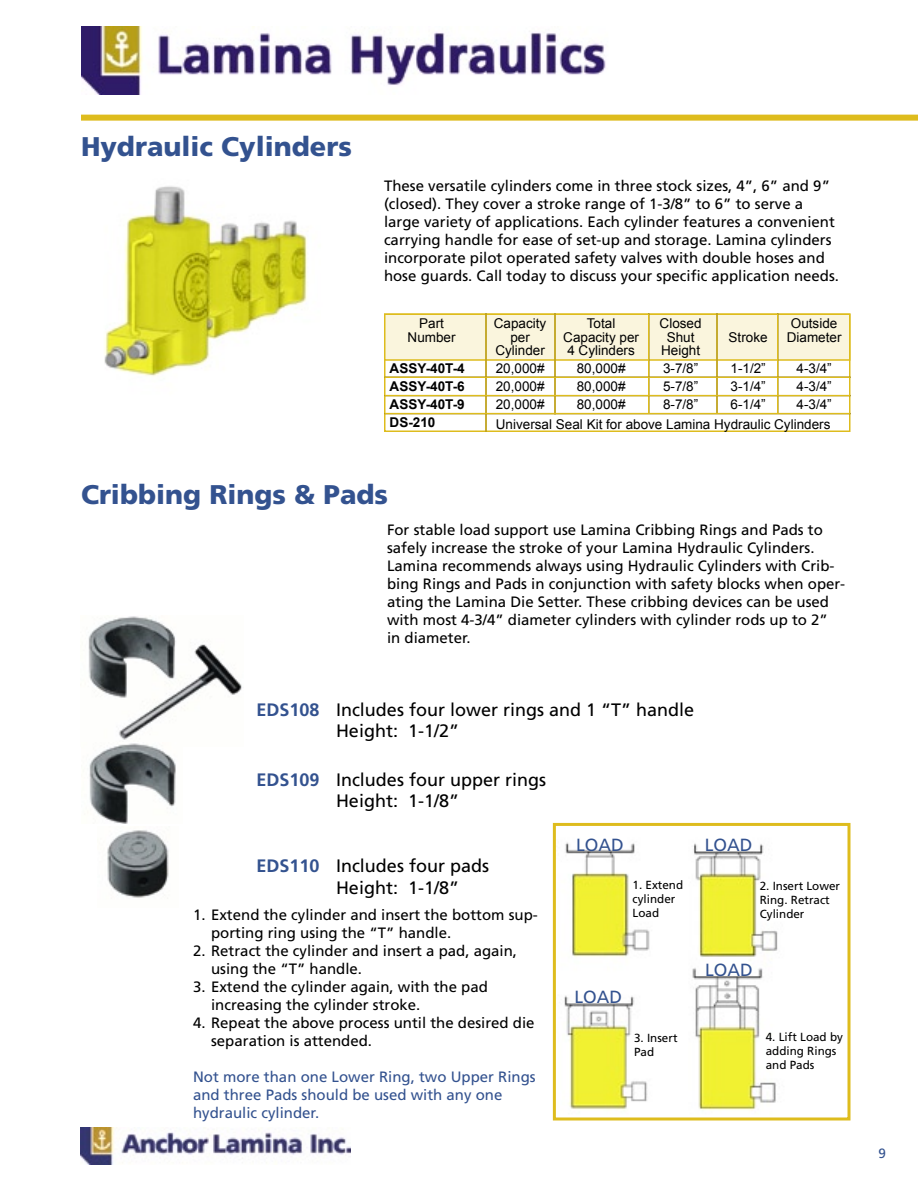
<style>
.page{position:relative;width:918px;height:1188px;background:#fff}
.page>*{position:absolute;margin:0;border:0;box-sizing:border-box;transform-origin:0 0}
.t1{font:900 27px "Frutiger";color:#33528f}
.t2{font:18px/21.6px "Frutiger";color:#000}
.t3{font:17.55px "Frutiger";color:#33528f}
.t4{font:15px/18px "Frutiger";color:#000}
.t5{font:15px/18px "Frutiger";color:#33528f}
.t6{font:13.5px "Arial";color:#000}
.t7{font:700 13.5px "Arial";color:#000}
.t8{font:13.5px "Frutiger";color:#33528f}
.t9{font:11.7px/14.1px "Frutiger";color:#000}
.s1{font-weight:700;color:#33528f}
</style>
<div class="page">
<img style="left:81px;top:27px;width:525px;height:67px">
<div style="left:81px;top:115px;width:837px;height:6px;background:#debc1d"></div>
<img style="left:81px;top:1128px;width:270px;height:36px">
<div style="left:553px;top:823px;width:297px;height:297px;border:3px solid #debc1d"></div>
<img style="left:104px;top:186px;width:204px;height:191px">
<div style="left:384px;top:314px;width:466px;height:118px;border:2px solid #debc1d"></div>
<div style="left:385px;top:314px;width:465px;height:46px;background:#faf5dd"></div>
<div style="left:384px;top:314px;width:466px;height:47px;border:2px solid #debc1d"></div>
<hr style="left:485px;top:314px;width:2px;height:118px;background:#debc1d">
<hr style="left:554px;top:314px;width:2px;height:100px;background:#debc1d">
<hr style="left:648px;top:314px;width:2px;height:99px;background:#debc1d">
<hr style="left:716px;top:314px;width:2px;height:99px;background:#debc1d">
<hr style="left:777px;top:314px;width:1px;height:99px;background:#debc1d">
<hr style="left:385px;top:376px;width:465px;height:2px;background:#debc1d">
<hr style="left:385px;top:395px;width:465px;height:1px;background:#debc1d">
<hr style="left:385px;top:413px;width:465px;height:1px;background:#debc1d">
<img style="left:88px;top:616px;width:154px;height:124px">
<img style="left:89px;top:743px;width:87px;height:80px">
<img style="left:107px;top:830px;width:62px;height:68px">
<img style="left:564px;top:842px;width:214px;height:269px">
<h1 class="t1" style="left:81px;top:131px;width:272px">Hydraulic Cylinders</h1>
<p class="t4" style="left:384px;top:177px;width:457px">These versatile cylinders come in three stock sizes, 4”, 6” and 9” (closed). They cover a stroke range of 1-3/8” to 6” to serve a large variety of applications. Each cylinder features a convenient carrying handle for ease of set-up and storage. Lamina cylinders incorporate pilot operated safety valves with double hoses and hose guards. Call today to discuss your specific application needs.</p>
<p class="t6" style="left:419px;top:314px;width:26px">Part</p>
<p class="t6" style="left:494px;top:314px;width:54px">Capacity</p>
<p class="t6" style="left:587px;top:314px;width:30px">Total</p>
<p class="t6" style="left:660px;top:314px;width:44px">Closed</p>
<p class="t6" style="left:791px;top:314px;width:48px">Outside</p>
<p class="t6" style="left:408px;top:328px;width:50px">Number</p>
<p class="t6" style="left:510px;top:328px;width:21px">per</p>
<p class="t6" style="left:563px;top:328px;width:77px">Capacity per</p>
<p class="t6" style="left:667px;top:328px;width:29px">Shut</p>
<p class="t6" style="left:729px;top:328px;width:41px">Stroke</p>
<p class="t6" style="left:787px;top:328px;width:56px">Diameter</p>
<p class="t6" style="left:495px;top:341px;width:51px">Cylinder</p>
<p class="t6" style="left:567px;top:341px;width:69px">4 Cylinders</p>
<p class="t6" style="left:661px;top:341px;width:41px">Height</p>
<p class="t7" style="left:390px;top:359px;width:77px">ASSY-40T-4</p>
<p class="t6" style="left:496px;top:359px;width:50px">20,000#</p>
<p class="t6" style="left:577px;top:359px;width:50px">80,000#</p>
<p class="t6" style="left:663px;top:359px;width:37px">3-7/8”</p>
<p class="t6" style="left:731px;top:359px;width:37px">1-1/2”</p>
<p class="t6" style="left:797px;top:359px;width:37px">4-3/4”</p>
<p class="t7" style="left:390px;top:377px;width:77px">ASSY-40T-6</p>
<p class="t6" style="left:496px;top:377px;width:50px">20,000#</p>
<p class="t6" style="left:577px;top:377px;width:50px">80,000#</p>
<p class="t6" style="left:663px;top:377px;width:37px">5-7/8”</p>
<p class="t6" style="left:731px;top:377px;width:37px">3-1/4”</p>
<p class="t6" style="left:797px;top:377px;width:37px">4-3/4”</p>
<p class="t7" style="left:390px;top:395px;width:77px">ASSY-40T-9</p>
<p class="t6" style="left:496px;top:395px;width:50px">20,000#</p>
<p class="t6" style="left:577px;top:395px;width:50px">80,000#</p>
<p class="t6" style="left:663px;top:395px;width:37px">8-7/8”</p>
<p class="t6" style="left:731px;top:395px;width:37px">6-1/4”</p>
<p class="t6" style="left:797px;top:395px;width:37px">4-3/4”</p>
<p class="t7" style="left:390px;top:413px;width:47px">DS-210</p>
<p class="t6" style="left:496px;top:415px;width:336px">Universal Seal Kit for above Lamina Hydraulic Cylinders</p>
<h1 class="t1" style="left:81px;top:479px;width:309px">Cribbing Rings &amp; Pads</h1>
<p class="t4" style="left:387px;top:521px;width:460px">For stable load support use Lamina Cribbing Rings and Pads to safely increase the stroke of your Lamina Hydraulic Cylinders.<br>Lamina recommends always using Hydraulic Cylinders with Crib&shy;bing Rings and Pads in conjunction with safety blocks when oper&shy;ating the Lamina Die Setter. These cribbing devices can be used with most 4-3/4” diameter cylinders with cylinder rods up to 2”<br>in diameter.</p>
<p class="t2" style="left:336px;top:699px;width:360px;text-indent:-80px"><span class="s1">EDS108</span> Includes four lower rings and 1 “T” handle<br>Height: 1-1/2”</p>
<p class="t2" style="left:256px;top:769px;width:291px;text-align:center"><span class="s1">EDS109</span> Includes four upper rings<br>Height: 1-1/8”</p>
<p class="t2" style="left:336px;top:855px;width:155px;text-indent:-80px"><span class="s1">EDS110</span> Includes four pads<br>Height: 1-1/8”</p>
<p class="t4" style="left:211px;top:905px;width:328px;text-indent:-18px">1. Extend the cylinder and insert the bottom sup&shy;porting ring using the “T” handle.</p>
<p class="t4" style="left:211px;top:941px;width:307px;text-indent:-18px">2. Retract the cylinder and insert a pad, again, using the “T” handle.</p>
<p class="t4" style="left:211px;top:977px;width:278px;text-indent:-18px">3. Extend the cylinder again, with the pad increasing the cylinder stroke.</p>
<p class="t4" style="left:211px;top:1013px;width:325px;text-indent:-18px">4. Repeat the above process until the desired die separation is attended.</p>
<p class="t5" style="left:193px;top:1067px;width:344px">Not more than one Lower Ring, two Upper Rings and three Pads should be used with any one hydraulic cylinder.</p>
<p class="t3" style="left:576px;top:834px;width:49px">LOAD</p>
<p class="t3" style="left:705px;top:834px;width:49px">LOAD</p>
<p class="t9" style="left:633px;top:877px;width:52px">1. Extend cylinder<br>Load</p>
<p class="t9" style="left:760px;top:878px;width:82px">2. Insert Lower<br>Ring. Retract<br>Cylinder</p>
<p class="t3" style="left:575px;top:987px;width:49px">LOAD</p>
<p class="t3" style="left:705px;top:959px;width:49px">LOAD</p>
<p class="t9" style="left:634px;top:1030px;width:45px">3. Insert<br>Pad</p>
<p class="t9" style="left:766px;top:1030px;width:79px">4. Lift Load by adding Rings and Pads</p>
<p class="t8" style="left:878px;top:1145px;width:9px">9</p>
</div>
